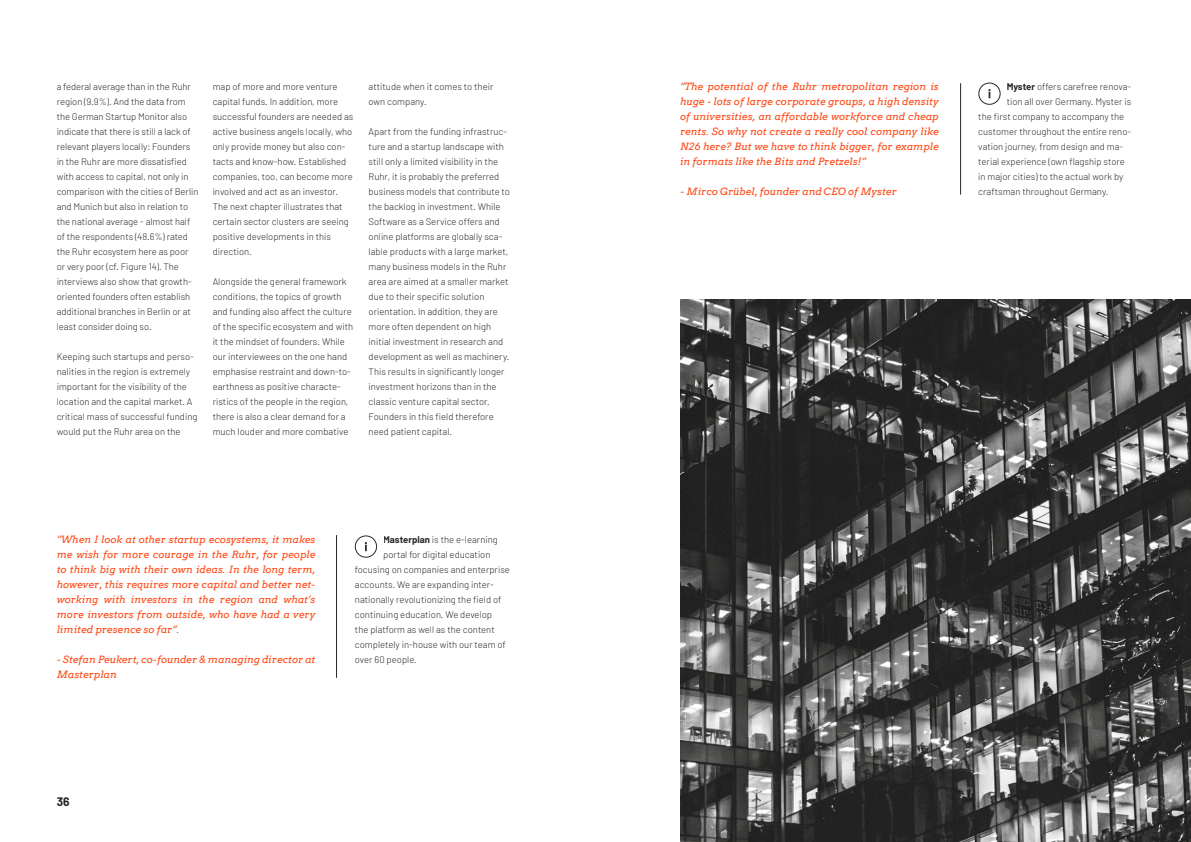
<style>
.page{position:relative;width:1191px;height:842px;background:#fff}
.page>*{position:absolute;margin:0;border:0;box-sizing:border-box;transform-origin:0 0}
.t1{font:700 12px "Barlow";color:#282827}
.t2{font:italic 10px/15px "Arvo";color:#fe4815;text-align:justify}
.t3{font:300 9.5px/15px "Barlow";color:#282827}
.s1{font-weight:700}
</style>
<div class="page">
<hr style="left:336px;top:535px;width:1px;height:143px;background:#282827">
<div style="left:355px;top:536px;width:22px;height:21px;border:1px solid #282827;border-radius:50%"></div>
<svg style="left:365px;top:542px;width:2px;height:9px"></svg>
<img style="left:680px;top:300px;width:511px;height:542px">
<hr style="left:960px;top:83px;width:1px;height:112px;background:#282827">
<div style="left:978px;top:83px;width:22px;height:22px;border:1px solid #282827;border-radius:50%"></div>
<svg style="left:988px;top:89px;width:2px;height:9px"></svg>
<p class="t3" style="left:57px;top:79px;width:143px">a federal average than in the Ruhr region (9.9%). And the data from the German Startup Monitor also indicate that there is still a lack of relevant players locally: Founders in the Ruhr are more dissatisfied with access to capital, not only in comparison with the cities of Berlin and Munich but also in relation to the national average - almost half of the respondents (48.6%) rated the Ruhr ecosystem here as poor or very poor (cf. Figure 14). The interviews also show that growth&shy;oriented founders often establish additional branches in Berlin or at least consider doing so.</p>
<p class="t3" style="left:57px;top:349px;width:142px">Keeping such startups and perso&shy;nalities in the region is extremely important for the visibility of the location and the capital market. A critical mass of successful funding would put the Ruhr area on the</p>
<p class="t3" style="left:213px;top:79px;width:142px">map of more and more venture capital funds. In addition, more successful founders are needed as active business angels locally, who only provide money but also con&shy;tacts and know-how. Established companies, too, can become more involved and act as an investor.<br>The next chapter illustrates that certain sector clusters are seeing positive developments in this direction.</p>
<p class="t3" style="left:213px;top:274px;width:142px">Alongside the general framework conditions, the topics of growth and funding also affect the culture of the specific ecosystem and with it the mindset of founders. While our interviewees on the one hand emphasise restraint and down-to&shy;earthness as positive characte&shy;ristics of the people in the region, there is also a clear demand for a much louder and more combative</p>
<p class="t3" style="left:369px;top:79px;width:126px">attitude when it comes to their own company.</p>
<p class="t3" style="left:369px;top:124px;width:143px">Apart from the funding infrastruc&shy;ture and a startup landscape with still only a limited visibility in the Ruhr, it is probably the preferred business models that contribute to the backlog in investment. While Software as a Service offers and online platforms are globally sca&shy;lable products with a large market, many business models in the Ruhr area are aimed at a smaller market due to their specific solution orientation. In addition, they are more often dependent on high initial investment in research and development as well as machinery.<br>This results in significantly longer investment horizons than in the classic venture capital sector.<br>Founders in this field therefore need patient capital.</p>
<p class="t2" style="left:57px;top:531px;width:260px">“When I look at other startup ecosystems, it makes me wish for more courage in the Ruhr, for people to think big with their own ideas. In the long term, however, this requires more capital and better net&shy;working with investors in the region and what’s more investors from outside, who have had a very limited presence so far”.</p>
<p class="t2" style="left:57px;top:651px;width:260px">- Stefan Peukert, co-founder &amp; managing director at<br>Masterplan</p>
<p class="t3" style="left:383px;top:532px;width:116px"><span class="s1">Masterplan</span> is the e-learning</p>
<p class="t3" style="left:383px;top:547px;width:109px">portal for digital education</p>
<p class="t3" style="left:355px;top:562px;width:156px">focusing on companies and enterprise</p>
<p class="t3" style="left:355px;top:577px;width:140px">accounts. We are expanding inter-</p>
<p class="t3" style="left:355px;top:592px;width:148px">nationally revolutionizing the field of</p>
<p class="t3" style="left:355px;top:607px;width:139px">continuing education. We develop</p>
<p class="t3" style="left:355px;top:622px;width:141px">the platform as well as the content</p>
<p class="t3" style="left:355px;top:637px;width:152px">completely in-house with our team of</p>
<p class="t3" style="left:355px;top:652px;width:63px">over 60 people.</p>
<p class="t1" style="left:57px;top:794px;width:14px">36</p>
<p class="t2" style="left:680px;top:78px;width:260px">“The potential of the Ruhr metropolitan region is huge - lots of large corporate groups, a high density of universities, an affordable workforce and cheap rents. So why not create a really cool company like N26 here? But we have to think bigger, for example in formats like the Bits and Pretzels!”</p>
<p class="t2" style="left:680px;top:183px;width:218px">- Mirco Grübel, founder and CEO of Myster</p>
<p class="t3" style="left:1006px;top:79px;width:126px"><span class="s1">Myster</span> offers carefree renova-</p>
<p class="t3" style="left:1006px;top:94px;width:126px">tion all over Germany. Myster is</p>
<p class="t3" style="left:978px;top:109px;width:147px">the first company to accompany the</p>
<p class="t3" style="left:978px;top:124px;width:154px">customer throughout the entire reno-</p>
<p class="t3" style="left:978px;top:139px;width:146px">vation journey, from design and ma-</p>
<p class="t3" style="left:978px;top:154px;width:148px">terial experience (own flagship store</p>
<p class="t3" style="left:978px;top:169px;width:147px">in major cities) to the actual work by</p>
<p class="t3" style="left:978px;top:184px;width:132px">craftsman throughout Germany.</p>
</div>
